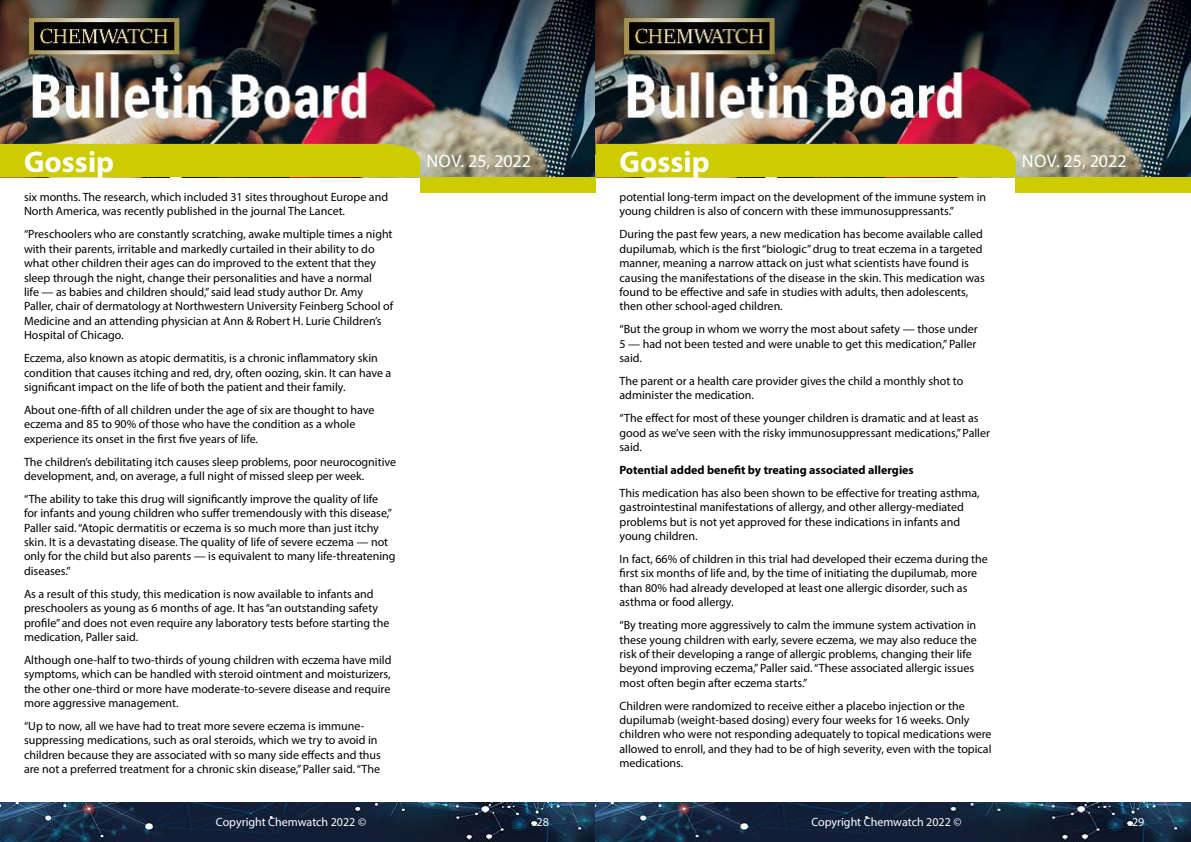
<style>
.page{position:relative;width:1191px;height:842px;background:#fff}
.page>*{position:absolute;margin:0;border:0;box-sizing:border-box;transform-origin:0 0}
.t1{font:700 30px "Myriad Pro";color:#fff}
.t2{font:18px "Myriad Pro";color:#fff}
.t3{font:12px/14.4px "Myriad Pro";color:#000}
.t4{font:12px "Myriad Pro";color:#fff}
.t5{font:700 12px "Myriad Pro";color:#000}
</style>
<div class="page">
<img style="left:0;top:0;width:1191px;height:177px">
<div style="left:420px;top:177px;width:175px;height:15px;background:#cc0"></div>
<div style="left:1015px;top:177px;width:176px;height:15px;background:#cc0"></div>
<div style="left:0;top:144px;width:420px;height:33px;background:#cc0"></div>
<div style="left:595px;top:144px;width:420px;height:33px;background:#cc0"></div>
<img style="left:0;top:802px;width:1191px;height:40px">
<h1 class="t1" style="left:24px;top:142px;width:92px">Gossip</h1>
<h2 class="t2" style="left:426px;top:150px;width:106px">Nov. 25, 2022</h2>
<h1 class="t1" style="left:619px;top:142px;width:92px">Gossip</h1>
<h2 class="t2" style="left:1022px;top:150px;width:106px">Nov. 25, 2022</h2>
<p class="t3" style="left:619px;top:190px;width:368px">potential long-term impact on the development of the immune system in young children is also of concern with these immunosuppressants.”</p>
<p class="t3" style="left:619px;top:227px;width:367px">During the past few years, a new medication has become available called dupilumab, which is the first “biologic” drug to treat eczema in a targeted manner, meaning a narrow attack on just what scientists have found is causing the manifestations of the disease in the skin. This medication was found to be effective and safe in studies with adults, then adolescents, then other school-aged children.</p>
<p class="t3" style="left:619px;top:322px;width:360px;text-align:justify">“But the group in whom we worry the most about safety — those under 5 — had not been tested and were unable to get this medication,” Paller said.</p>
<p class="t3" style="left:619px;top:374px;width:345px">The parent or a health care provider gives the child a monthly shot to administer the medication.</p>
<p class="t3" style="left:619px;top:411px;width:372px">“The effect for most of these younger children is dramatic and at least as good as we’ve seen with the risky immunosuppressant medications,” Paller said.</p>
<p class="t5" style="left:619px;top:462px;width:296px">Potential added benefit by treating associated allergies</p>
<p class="t3" style="left:619px;top:485px;width:362px">This medication has also been shown to be effective for treating asthma, gastrointestinal manifestations of allergy, and other allergy-mediated problems but is not yet approved for these indications in infants and young children.</p>
<p class="t3" style="left:619px;top:552px;width:370px">In fact, 66% of children in this trial had developed their eczema during the first six months of life and, by the time of initiating the dupilumab, more than 80% had already developed at least one allergic disorder, such as asthma or food allergy.</p>
<p class="t3" style="left:619px;top:618px;width:359px">“By treating more aggressively to calm the immune system activation in these young children with early, severe eczema, we may also reduce the risk of their developing a range of allergic problems, changing their life beyond improving eczema,” Paller said. “These associated allergic issues most often begin after eczema starts.”</p>
<p class="t3" style="left:619px;top:698px;width:373px">Children were randomized to receive either a placebo injection or the dupilumab (weight-based dosing) every four weeks for 16 weeks. Only children who were not responding adequately to topical medications were allowed to enroll, and they had to be of high severity, even with the topical medications.</p>
<p class="t3" style="left:24px;top:190px;width:366px">six months. The research, which included 31 sites throughout Europe and<br>North America, was recently published in the journal The Lancet.</p>
<p class="t3" style="left:24px;top:227px;width:371px">“Preschoolers who are constantly scratching, awake multiple times a night with their parents, irritable and markedly curtailed in their ability to do what other children their ages can do improved to the extent that they sleep through the night, change their personalities and have a normal<br>life — as babies and children should,” said lead study author Dr. Amy Paller, chair of dermatology at Northwestern University Feinberg School of Medicine and an attending physician at Ann &amp; Robert H. Lurie Children’s Hospital of Chicago.</p>
<p class="t3" style="left:24px;top:351px;width:369px">Eczema, also known as atopic dermatitis, is a chronic inflammatory skin condition that causes itching and red, dry, often oozing, skin. It can have a significant impact on the life of both the patient and their family.</p>
<p class="t3" style="left:24px;top:402px;width:352px">About one-fifth of all children under the age of six are thought to have eczema and 85 to 90% of those who have the condition as a whole experience its onset in the first five years of life.</p>
<p class="t3" style="left:24px;top:454px;width:374px">The children’s debilitating itch causes sleep problems, poor neurocognitive development, and, on average, a full night of missed sleep per week.</p>
<p class="t3" style="left:24px;top:491px;width:373px">“The ability to take this drug will significantly improve the quality of life<br>for infants and young children who suffer tremendously with this disease,” Paller said. “Atopic dermatitis or eczema is so much more than just itchy skin. It is a devastating disease. The quality of life of severe eczema — not only for the child but also parents — is equivalent to many life-threatening diseases.”</p>
<p class="t3" style="left:24px;top:586px;width:367px">As a result of this study, this medication is now available to infants and preschoolers as young as 6 months of age. It has “an outstanding safety profile” and does not even require any laboratory tests before starting the medication, Paller said.</p>
<p class="t3" style="left:24px;top:652px;width:369px;text-align:justify">Although one-half to two-thirds of young children with eczema have mild symptoms, which can be handled with steroid ointment and moisturizers, the other one-third or more have moderate-to-severe disease and require more aggressive management.</p>
<p class="t3" style="left:24px;top:718px;width:358px">“Up to now, all we have had to treat more severe eczema is immune&shy;suppressing medications, such as oral steroids, which we try to avoid in children because they are associated with so many side effects and thus are not a preferred treatment for a chronic skin disease,” Paller said. “The</p>
<p class="t4" style="left:216px;top:815px;width:152px">Copyright Chemwatch 2022 ©</p>
<p class="t4" style="left:536px;top:815px;width:14px">28</p>
<p class="t4" style="left:811px;top:815px;width:152px">Copyright Chemwatch 2022 ©</p>
<p class="t4" style="left:1132px;top:815px;width:14px">29</p>
</div>
